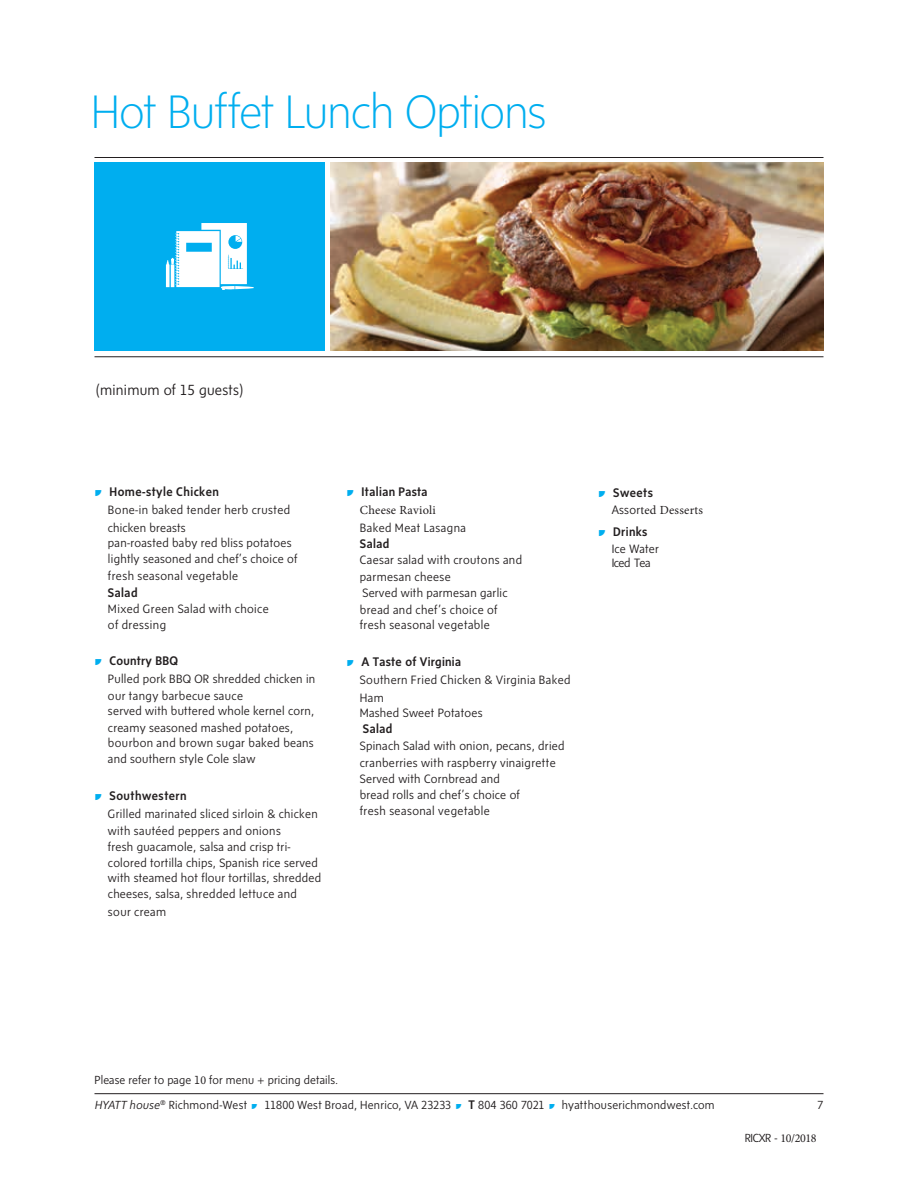
<style>
.page{position:relative;width:918px;height:1188px;background:#fff}
.page>*{position:absolute;margin:0;border:0;box-sizing:border-box;transform-origin:0 0}
.t1{font:200 48px "Sense";letter-spacing:-.015em;color:#00aeef}
.t2{font:300 15px "Sense";letter-spacing:.015em;color:#231f20}
.t3{font:500 12.75px "Sense";letter-spacing:.035em;color:#231f20}
.t4{font:300 12.3px/16.2px "Sense";letter-spacing:.02em;color:#231f20}
.t5{font:12.3px "Minion Pro";letter-spacing:.02em;color:#231f20}
.t6{font:300 12px/25.8px "Sense";letter-spacing:.015em;color:#231f20}
.t7{font:12px "Minion Pro";letter-spacing:-.03em;color:#231f20}
.s1{font-family:"Sense Extras";font-weight:400;font-size:14.25px;color:#00aeef}
.s2{font-family:"Sense";font-weight:300}
.s3{font-family:"Minion Pro";font-weight:400}
.s4{font-style:italic}
.s5{font-family:"Sense Extras";font-weight:400;color:#00aeef}
.s6{font-weight:500;font-size:12.75px}
</style>
<div class="page">
<hr style="left:94px;top:1093px;width:730px;height:1px;background:#231f20">
<hr style="left:94px;top:357px;width:730px;height:1px;background:#231f20">
<hr style="left:94px;top:157px;width:730px;height:1px;background:#231f20">
<div style="left:94px;top:162px;width:231px;height:189px;background:#00aeef"></div>
<svg style="left:166px;top:223px;width:88px;height:67px"></svg>
<img style="left:331px;top:162px;width:492px;height:189px">
<h1 class="t1" style="left:91px;top:84px;width:457px">Hot Buffet Lunch Options</h1>
<p class="t2" style="left:96px;top:381px;width:148px">(minimum of 15 guests)</p>
<p class="t3" style="left:94px;top:484px;width:126px"><span class="s1">•</span> Home-style Chicken</p>
<p class="t4" style="left:108px;top:501px;width:184px;line-height:17.2px">Bone-in baked tender herb crusted chicken breasts</p>
<p class="t4" style="left:108px;top:534px;width:191px;line-height:16.6px">pan-roasted baby red bliss potatoes lightly seasoned and chef’s choice of fresh seasonal vegetable</p>
<p class="t3" style="left:108px;top:585px;width:31px">Salad</p>
<p class="t4" style="left:108px;top:600px;width:162px">Mixed Green Salad with choice of dressing</p>
<p class="t3" style="left:94px;top:654px;width:85px"><span class="s1">•</span> Country BBQ</p>
<p class="t4" style="left:108px;top:670px;width:209px;line-height:17px">Pulled pork BBQ OR shredded chicken in our tangy barbecue sauce</p>
<p class="t4" style="left:108px;top:702px;width:208px;line-height:17px">served with buttered whole kernel corn, creamy seasoned mashed potatoes,</p>
<p class="t4" style="left:108px;top:735px;width:207px">bourbon and brown sugar baked beans and southern style Cole slaw</p>
<p class="t3" style="left:94px;top:788px;width:94px"><span class="s1">•</span> Southwestern</p>
<p class="t4" style="left:108px;top:806px;width:215px">Grilled marinated sliced sirloin &amp; chicken with sautéed peppers and onions<br>fresh guacamole, salsa and crisp tri&shy;colored tortilla chips, Spanish rice served with steamed hot flour tortillas, shredded cheeses, salsa, shredded lettuce and sour cream</p>
<p class="t3" style="left:346px;top:484px;width:83px"><span class="s1">•</span> Italian Pasta</p>
<p class="t5" style="left:360px;top:502px;width:78px">Cheese Ravioli</p>
<p class="t4" style="left:360px;top:519px;width:108px">Baked Meat Lasagna</p>
<p class="t3" style="left:360px;top:537px;width:31px">Salad</p>
<p class="t4" style="left:360px;top:551px;width:164px">Caesar salad with croutons and parmesan cheese<br>Served with parmesan garlic bread and chef’s choice of fresh seasonal vegetable</p>
<p class="t3" style="left:346px;top:654px;width:116px"><span class="s1">•</span> A Taste of Virginia</p>
<p class="t4" style="left:360px;top:671px;width:212px;line-height:17.2px">Southern Fried Chicken &amp; Virginia Baked<br>Ham</p>
<p class="t4" style="left:360px;top:704px;width:124px">Mashed Sweet Potatoes</p>
<p class="t3" style="left:363px;top:722px;width:31px">Salad</p>
<p class="t4" style="left:360px;top:737px;width:206px">Spinach Salad with onion, pecans, dried cranberries with raspberry vinaigrette Served with Cornbread and<br>bread rolls and chef’s choice of<br>fresh seasonal vegetable</p>
<p class="t3" style="left:598px;top:485px;width:56px"><span class="s1">•</span> Sweets</p>
<p class="t5" style="left:612px;top:502px;width:93px"><span class="s2">Assor</span>ted Desserts</p>
<p class="t3" style="left:598px;top:524px;width:51px"><span class="s1">•</span> Drinks</p>
<p class="t4" style="left:612px;top:541px;width:49px;line-height:14.9px">Ice Water<br>Iced Tea</p>
<p class="t6" style="left:94px;top:1066px;width:622px">Please refer to page 1<span class="s3">0</span> for menu + pricing details.<br><span class="s4">HYATT house</span><sup>®</sup> Richmond-West <span class="s5">•</span> 11800 West Broad, Henrico, VA 23233 <span class="s5">•</span> <span class="s6">T</span> 804 360 7021 <span class="s5">•</span> hyatthouserichmondwest.com</p>
<p class="t6" style="left:818px;top:1091px;width:7px">7</p>
<p class="t7" style="left:745px;top:1130px;width:73px"><span class="s2">RICXR -</span> 10/2018</p>
</div>
